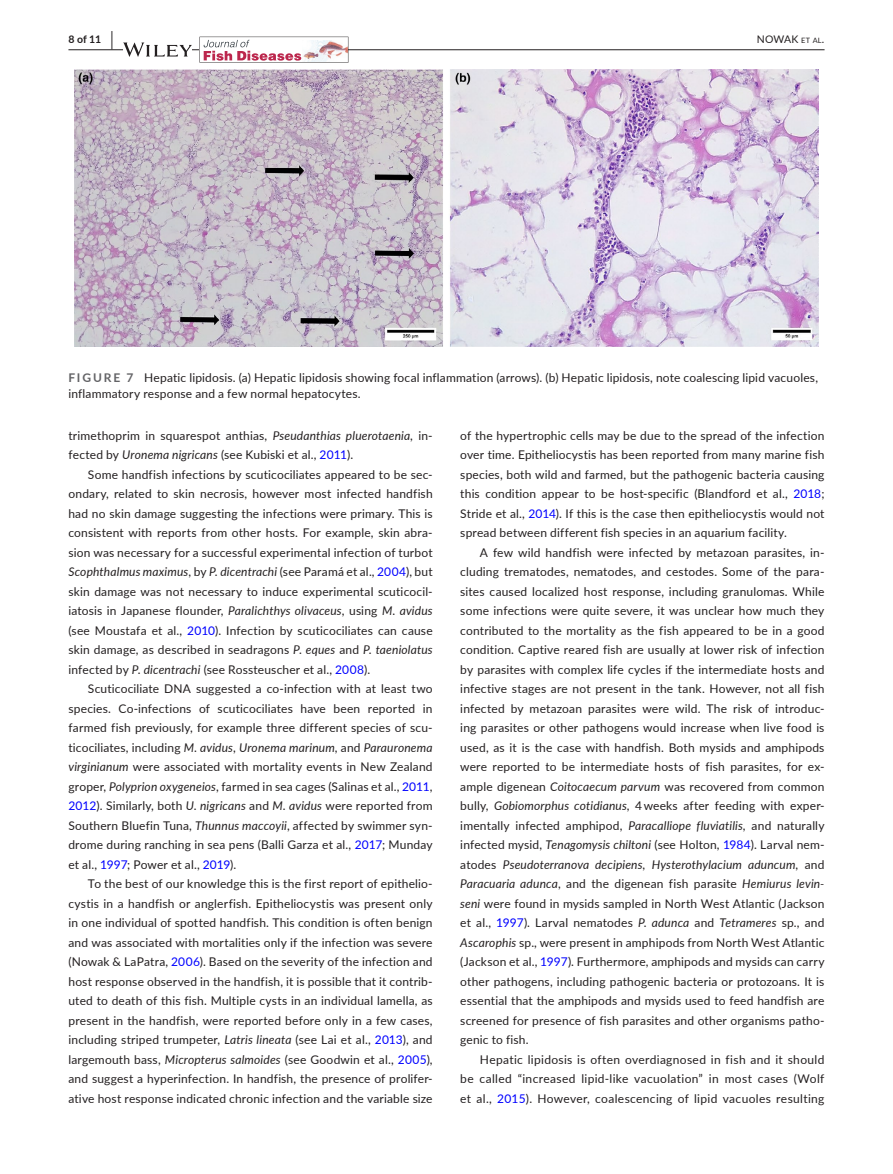
<style>
.page{position:relative;width:893px;height:1174px;background:#fff}
.page>*{position:absolute;margin:0;border:0;box-sizing:border-box;transform-origin:0 0}
.t1{font:12px/19.5px "Lato";letter-spacing:.015em;color:#231f20;text-align:justify}
.t2{font:10.5px "Lato";letter-spacing:.015em;color:#231f20}
.t3{font:700 10.5px "Lato";color:#231f20}
.s1{font-size:19.5px}
.s2{font-size:7.35px}
.s3{font-weight:700;color:#636366}
.s4{font-style:italic}
.s5{color:#00f}
</style>
<div class="page">
<hr style="left:68px;top:49px;width:756px;height:1px;background:#231f20">
<svg style="left:123px;top:42px;width:69px;height:15px"></svg>
<svg style="left:200px;top:37px;width:148px;height:26px"></svg>
<img style="left:74px;top:69px;width:745px;height:277px">
<p class="t3" style="left:68px;top:31px;width:46px">8 of 11 <span class="s1">|</span></p>
<p class="t2" style="left:757px;top:31px;width:69px">NOWAK <span class="s2">et al</span>.</p>
<p class="t1" style="left:68px;top:368px;width:751px;line-height:16.5px"><span class="s3">FIGURE 7</span> Hepatic lipidosis. (a) Hepatic lipidosis showing focal inflammation (arrows). (b) Hepatic lipidosis, note coalescing lipid vacuoles, inflammatory response and a few normal hepatocytes.</p>
<p class="t1" style="left:68px;top:425px;width:366px">trimethoprim in squarespot anthias, <span class="s4">Pseudanthias pluerotaenia</span>, in&shy;fected by <span class="s4">Uronema nigricans</span> (see Kubiski et al., <span class="s5">2011</span>).</p>
<p class="t1" style="left:68px;top:464px;width:366px;text-indent:20px">Some handfish infections by scuticociliates appeared to be sec&shy;ondary, related to skin necrosis, however most infected handfish had no skin damage suggesting the infections were primary. This is consistent with reports from other hosts. For example, skin abra&shy;sion was necessary for a successful experimental infection of turbot <span class="s4">Scophthalmus maximus</span>, by <span class="s4">P. dicentrachi</span> (see Paramá et al., <span class="s5">2004</span>), but skin damage was not necessary to induce experimental scuticocil&shy;iatosis in Japanese flounder, <span class="s4">Paralichthys olivaceus</span>, using <span class="s4">M. avidus </span>(see Moustafa et al., <span class="s5">2010</span>). Infection by scuticociliates can cause skin damage, as described in seadragons <span class="s4">P. eques</span> and <span class="s4">P. taeniolatus </span>infected by <span class="s4">P. dicentrachi</span> (see Rossteuscher et al., <span class="s5">2008</span>).</p>
<p class="t1" style="left:68px;top:678px;width:366px;text-indent:20px">Scuticociliate DNA suggested a co-infection with at least two species. Co-infections of scuticociliates have been reported in farmed fish previously, for example three different species of scu&shy;ticociliates, including <span class="s4">M. avidus</span>, <span class="s4">Uronema marinum</span>, and <span class="s4">Parauronema virginianum</span> were associated with mortality events in New Zealand groper, <span class="s4">Polyprion oxygeneios</span>, farmed in sea cages (Salinas et al., <span class="s5">2011</span>, <span class="s5">2012</span>). Similarly, both <span class="s4">U. nigricans</span> and <span class="s4">M. avidus</span> were reported from Southern Bluefin Tuna, <span class="s4">Thunnus maccoyii</span>, affected by swimmer syn&shy;drome during ranching in sea pens (Balli Garza et al., <span class="s5">2017</span>; Munday et al., <span class="s5">1997</span>; Power et al., <span class="s5">2019</span>).</p>
<p class="t1" style="left:68px;top:873px;width:366px;text-indent:20px">To the best of our knowledge this is the first report of epithelio&shy;cystis in a handfish or anglerfish. Epitheliocystis was present only in one individual of spotted handfish. This condition is often benign and was associated with mortalities only if the infection was severe (Nowak &amp; LaPatra, <span class="s5">2006</span>). Based on the severity of the infection and host response observed in the handfish, it is possible that it contrib&shy;uted to death of this fish. Multiple cysts in an individual lamella, as present in the handfish, were reported before only in a few cases, including striped trumpeter, <span class="s4">Latris lineata</span> (see Lai et al., <span class="s5">2013</span>), and largemouth bass, <span class="s4">Micropterus salmoides</span> (see Goodwin et al., <span class="s5">2005</span>), and suggest a hyperinfection. In handfish, the presence of prolifer&shy;ative host response indicated chronic infection and the variable size</p>
<p class="t1" style="left:460px;top:425px;width:366px">of the hypertrophic cells may be due to the spread of the infection over time. Epitheliocystis has been reported from many marine fish species, both wild and farmed, but the pathogenic bacteria causing this condition appear to be host-specific (Blandford et al., <span class="s5">2018</span>; Stride et al., <span class="s5">2014</span>). If this is the case then epitheliocystis would not spread between different fish species in an aquarium facility.</p>
<p class="t1" style="left:460px;top:542px;width:366px;text-indent:20px">A few wild handfish were infected by metazoan parasites, in&shy;cluding trematodes, nematodes, and cestodes. Some of the para&shy;sites caused localized host response, including granulomas. While some infections were quite severe, it was unclear how much they contributed to the mortality as the fish appeared to be in a good condition. Captive reared fish are usually at lower risk of infection by parasites with complex life cycles if the intermediate hosts and infective stages are not present in the tank. However, not all fish infected by metazoan parasites were wild. The risk of introduc&shy;ing parasites or other pathogens would increase when live food is used, as it is the case with handfish. Both mysids and amphipods were reported to be intermediate hosts of fish parasites, for ex&shy;ample digenean <span class="s4">Coitocaecum parvum</span> was recovered from common bully, <span class="s4">Gobiomorphus cotidianus</span>, 4 weeks after feeding with exper&shy;imentally infected amphipod, <span class="s4">Paracalliope fluviatilis</span>, and naturally infected mysid, <span class="s4">Tenagomysis chiltoni</span> (see Holton, <span class="s5">1984</span>). Larval nem&shy;atodes <span class="s4">Pseudoterranova decipiens</span>, <span class="s4">Hysterothylacium aduncum</span>, and <span class="s4">Paracuaria adunca</span>, and the digenean fish parasite <span class="s4">Hemiurus levin&shy;seni</span> were found in mysids sampled in North West Atlantic (Jackson et al., <span class="s5">1997</span>). Larval nematodes <span class="s4">P. adunca</span> and <span class="s4">Tetrameres</span> sp., and <span class="s4">Ascarophis</span> sp., were present in amphipods from North West Atlantic (Jackson et al., <span class="s5">1997</span>). Furthermore, amphipods and mysids can carry other pathogens, including pathogenic bacteria or protozoans. It is essential that the amphipods and mysids used to feed handfish are screened for presence of fish parasites and other organisms patho&shy;genic to fish.</p>
<p class="t1" style="left:460px;top:1049px;width:366px;text-indent:20px">Hepatic lipidosis is often overdiagnosed in fish and it should be called “increased lipid-like vacuolation” in most cases (Wolf et al., <span class="s5">2015</span>). However, coalescencing of lipid vacuoles resulting</p>
</div>
